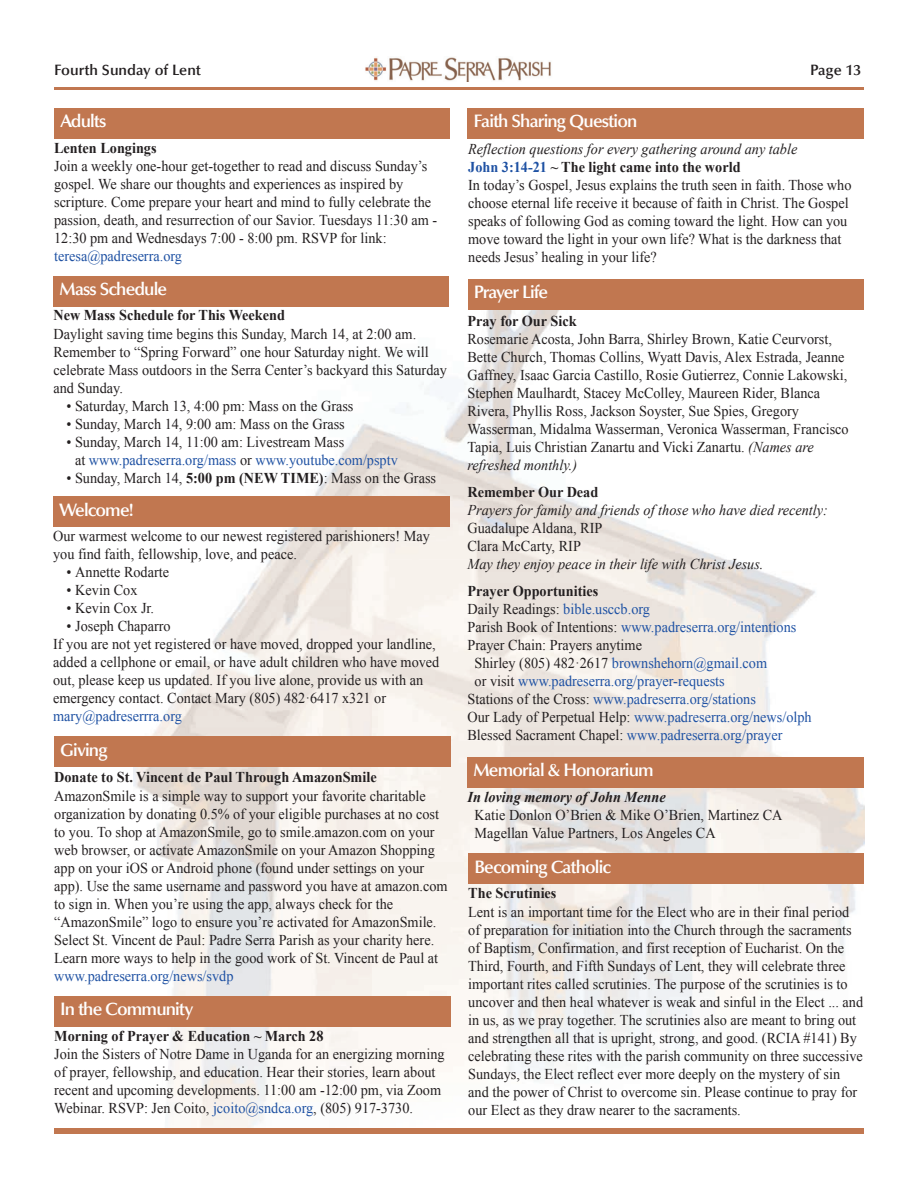
<style>
.page{position:relative;width:918px;height:1188px;background:#fff}
.page>*{position:absolute;margin:0;border:0;box-sizing:border-box;transform-origin:0 0}
.t1{font:600 18px "Optima LT Std";letter-spacing:-.05em;color:#fff}
.t2{font:15px/18px "Times New Roman";color:#231f20;scale:.95 1}
.t3{font:15px/18px "Times New Roman";color:#1e51a3;scale:.95 1}
.t4{font:700 15px "Times New Roman";color:#231f20;scale:.95 1}
.t5{font:italic 15px "Times New Roman";color:#231f20;scale:.95 1}
.t6{font:italic 700 15px "Times New Roman";color:#231f20;scale:.95 1}
.t7{font:600 15px "Optima LT Std";color:#231f20}
.s1{color:#231f20}
.s2{font-weight:700}
.s3{color:#1e51a3}
.s4{font-style:italic}
.s5{font-weight:700;color:#1e51a3}
</style>
<div class="page">
<img style="left:365px;top:57px;width:186px;height:24px">
<hr style="left:54px;top:87px;width:810px;height:3px;background:#c17750">
<img style="left:134px;top:306px;width:730px;height:822px">
<div style="left:468px;top:279px;width:396px;height:30px;background:#c17750"></div>
<div style="left:467px;top:108px;width:397px;height:30px;background:#c17750"></div>
<div style="left:468px;top:854px;width:396px;height:30px;background:#c17750"></div>
<div style="left:54px;top:276px;width:395px;height:30px;background:#c17750"></div>
<div style="left:54px;top:108px;width:396px;height:30px;background:#c17750"></div>
<div style="left:54px;top:737px;width:397px;height:30px;background:#c17750"></div>
<div style="left:54px;top:996px;width:396px;height:31px;background:#c17750"></div>
<div style="left:467px;top:757px;width:396px;height:30px;background:#c17750"></div>
<div style="left:53px;top:497px;width:396px;height:30px;background:#c17750"></div>
<div style="left:54px;top:1128px;width:810px;height:6px;background:#c17750"></div>
<p class="t7" style="left:54px;top:61px;width:148px">Fourth Sunday of Lent</p>
<p class="t7" style="left:810px;top:61px;width:53px">Page 13</p>
<p class="t1" style="left:60px;top:111px;width:47px">Adults</p>
<p class="t4" style="left:54px;top:137px;width:109px">Lenten Longings</p>
<p class="t2" style="left:54px;top:156px;width:405px">Join a weekly one-hour get-together to read and discuss Sunday’s gospel. We share our thoughts and experiences as inspired by scripture. Come prepare your heart and mind to fully celebrate the passion, death, and resurrection of our Savior. Tuesdays 11:30 am - 12:30 pm and Wednesdays 7:00 - 8:00 pm. RSVP for link:</p>
<p class="t3" style="left:54px;top:246px;width:136px">teresa@padreserra.org</p>
<p class="t1" style="left:60px;top:279px;width:109px">Mass Schedule</p>
<p class="t4" style="left:53px;top:305px;width:245px">New Mass Schedule for This Weekend</p>
<p class="t2" style="left:53px;top:324px;width:416px">Daylight saving time begins this Sunday, March 14, at 2:00 am.<br>Remember to “Spring Forward” one hour Saturday night. We will celebrate Mass outdoors in the Serra Center’s backyard this Saturday and Sunday.</p>
<p class="t2" style="left:67px;top:396px;width:304px">• Saturday, March 13, 4:00 pm: Mass on the Grass</p>
<p class="t2" style="left:67px;top:414px;width:294px">• Sunday, March 14, 9:00 am: Mass on the Grass</p>
<p class="t3" style="left:75px;top:432px;width:341px;text-indent:-9px"><span class="s1">• Sunday, March 14, 11:00 am: Livestream Mass<br>at</span> www.padreserra.org/mass <span class="s1">or</span> www.youtube.com/psptv</p>
<p class="t2" style="left:67px;top:468px;width:391px">• Sunday, March 14, <span class="s2">5:00 pm (NEW TIME)</span>: Mass on the Grass</p>
<p class="t1" style="left:59px;top:499px;width:76px">Welcome!</p>
<p class="t2" style="left:53px;top:527px;width:398px">Our warmest welcome to our newest registered parishioners! May you find faith, fellowship, love, and peace.</p>
<p class="t2" style="left:67px;top:563px;width:109px">• Annette Rodarte</p>
<p class="t2" style="left:67px;top:581px;width:76px">• Kevin Cox</p>
<p class="t2" style="left:67px;top:599px;width:94px">• Kevin Cox Jr.</p>
<p class="t2" style="left:53px;top:617px;width:408px;text-indent:13px">• Joseph Chaparro<br>If you are not yet registered or have moved, dropped your landline, added a cellphone or email, or have adult children who have moved out, please keep us updated. If you live alone, provide us with an emergency contact. Contact Mary (805) 482·6417 x321 or</p>
<p class="t3" style="left:53px;top:707px;width:137px">mary@padreserrra.org</p>
<p class="t1" style="left:60px;top:739px;width:49px">Giving</p>
<p class="t4" style="left:54px;top:767px;width:341px">Donate to St. Vincent de Paul Through AmazonSmile</p>
<p class="t2" style="left:54px;top:786px;width:416px">AmazonSmile is a simple way to support your favorite charitable organization by donating 0.5% of your eligible purchases at no cost to you. To shop at AmazonSmile, go to smile.amazon.com on your web browser, or activate AmazonSmile on your Amazon Shopping app on your iOS or Android phone (found under settings on your app). Use the same username and password you have at amazon.com to sign in. When you’re using the app, always check for the “AmazonSmile” logo to ensure you’re activated for AmazonSmile.<br>Select St. Vincent de Paul: Padre Serra Parish as your charity here.<br>Learn more ways to help in the good work of St. Vincent de Paul at</p>
<p class="t3" style="left:54px;top:966px;width:190px">www.padreserra.org/news/svdp</p>
<p class="t1" style="left:60px;top:999px;width:135px">In the Community</p>
<p class="t4" style="left:54px;top:1025px;width:285px">Morning of Prayer &amp; Education ~ March 28</p>
<p class="t2" style="left:54px;top:1045px;width:412px">Join the Sisters of Notre Dame in Uganda for an energizing morning of prayer, fellowship, and education. Hear their stories, learn about recent and upcoming developments. 11:00 am -12:00 pm, via Zoom Webinar. RSVP: Jen Coito, <span class="s3">jcoito@sndca.org</span>, (805) 917-3730.</p>
<p class="t1" style="left:473px;top:111px;width:166px">Faith Sharing Question</p>
<p class="t2" style="left:468px;top:139px;width:405px"><span class="s4">Reflection questions for every gathering around any table<br></span><span class="s5">John 3:14-21</span> <span class="s2">~ The light came into the world<br></span>In today’s Gospel, Jesus explains the truth seen in faith. Those who choose eternal life receive it because of faith in Christ. The Gospel speaks of following God as coming toward the light. How can you move toward the light in your own life? What is the darkness that needs Jesus’ healing in your life?</p>
<p class="t1" style="left:474px;top:282px;width:76px">Prayer Life</p>
<p class="t4" style="left:467px;top:310px;width:116px">Pray for Our Sick</p>
<p class="t2" style="left:467px;top:329px;width:403px">Rosemarie Acosta, John Barra, Shirley Brown, Katie Ceurvorst, Bette Church, Thomas Collins, Wyatt Davis, Alex Estrada, Jeanne Gaffney, Isaac Garcia Castillo, Rosie Gutierrez, Connie Lakowski, Stephen Maulhardt, Stacey McColley, Maureen Rider, Blanca Rivera, Phyllis Ross, Jackson Soyster, Sue Spies, Gregory Wasserman, Midalma Wasserman, Veronica Wasserman, Francisco Tapia, Luis Christian Zanartu and Vicki Zanartu. <span class="s4">(Names are refreshed monthly.)</span></p>
<p class="t4" style="left:467px;top:481px;width:139px">Remember Our Dead</p>
<p class="t5" style="left:467px;top:500px;width:381px">Prayers for family and friends of those who have died recently:</p>
<p class="t2" style="left:467px;top:519px;width:144px">Guadalupe Aldana, RIP<br>Clara McCarty, RIP</p>
<p class="t5" style="left:467px;top:554px;width:313px">May they enjoy peace in their life with Christ Jesus.</p>
<p class="t4" style="left:467px;top:580px;width:139px">Prayer Opportunities</p>
<p class="t3" style="left:467px;top:600px;width:194px"><span class="s1">Daily Readings:</span> bible.usccb.org</p>
<p class="t3" style="left:467px;top:618px;width:348px"><span class="s1">Parish Book of Intentions:</span> www.padreserra.org/intentions</p>
<p class="t2" style="left:467px;top:636px;width:185px">Prayer Chain: Prayers anytime</p>
<p class="t3" style="left:475px;top:654px;width:309px"><span class="s1">Shirley (805) 482·2617</span> brownshehorn@gmail.com</p>
<p class="t3" style="left:475px;top:672px;width:265px"><span class="s1">or visit</span> www.padreserra.org/prayer-requests</p>
<p class="t3" style="left:467px;top:690px;width:305px"><span class="s1">Stations of the Cross:</span> www.padreserra.org/stations</p>
<p class="t3" style="left:467px;top:708px;width:364px"><span class="s1">Our Lady of Perpetual Help:</span> www.padreserra.org/news/olph</p>
<p class="t3" style="left:467px;top:726px;width:333px"><span class="s1">Blessed Sacrament Chapel:</span> www.padreserra.org/prayer</p>
<p class="t1" style="left:473px;top:760px;width:182px">Memorial &amp; Honorarium</p>
<p class="t6" style="left:467px;top:786px;width:210px">In loving memory of John Menne</p>
<p class="t2" style="left:475px;top:805px;width:326px">Katie Donlon O’Brien &amp; Mike O’Brien, Martinez CA<br>Magellan Value Partners, Los Angeles CA</p>
<p class="t1" style="left:474px;top:856px;width:138px">Becoming Catholic</p>
<p class="t4" style="left:468px;top:882px;width:94px">The Scrutinies</p>
<p class="t2" style="left:468px;top:902px;width:417px">Lent is an important time for the Elect who are in their final period of preparation for initiation into the Church through the sacraments of Baptism, Confirmation, and first reception of Eucharist. On the Third, Fourth, and Fifth Sundays of Lent, they will celebrate three important rites called scrutinies. The purpose of the scrutinies is to uncover and then heal whatever is weak and sinful in the Elect ... and in us, as we pray together. The scrutinies also are meant to bring out and strengthen all that is upright, strong, and good. (RCIA #141) By celebrating these rites with the parish community on three successive Sundays, the Elect reflect ever more deeply on the mystery of sin and the power of Christ to overcome sin. Please continue to pray for our Elect as they draw nearer to the sacraments.</p>
</div>
